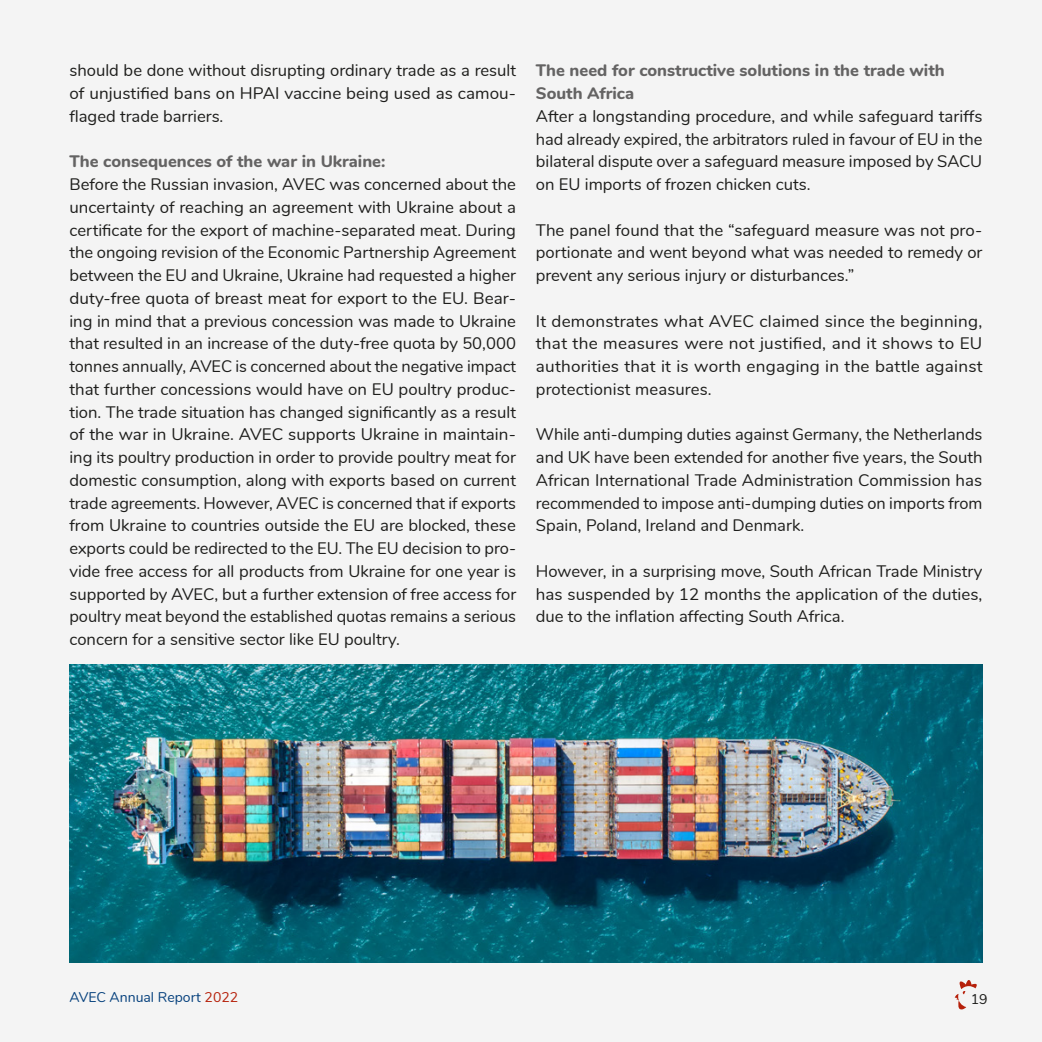
<style>
.page{position:relative;width:1042px;height:1042px;background:#f4f4f4}
.page>*{position:absolute;margin:0;border:0;box-sizing:border-box;transform-origin:0 0}
.t1{font:16.62px/22.8px "Nunito";color:#1d1d1b;text-align:justify}
.t2{font:800 16.62px/22.8px "Nunito";color:#646363}
.t3{font:14px "Nunito";color:#06417d}
.t4{font:14px "Nunito";color:#1d1d1b}
.s1{color:#b6200a}
</style>
<div class="page">
<img style="left:69px;top:665px;width:913px;height:298px">
<svg style="left:954px;top:980px;width:23px;height:30px"></svg>
<p class="t1" style="left:69px;top:58px;width:448px">should be done without disrupting ordinary trade as a result of unjustified bans on HPAI vaccine being used as camou&shy;flaged trade barriers.</p>
<p class="t2" style="left:69px;top:149px;width:317px">The consequences of the war in Ukraine:</p>
<p class="t1" style="left:69px;top:172px;width:448px">Before the Russian invasion, AVEC was concerned about the uncertainty of reaching an agreement with Ukraine about a certificate for the export of machine-separated meat. During the ongoing revision of the Economic Partnership Agreement between the EU and Ukraine, Ukraine had requested a higher duty-free quota of breast meat for export to the EU. Bear&shy;ing in mind that a previous concession was made to Ukraine that resulted in an increase of the duty-free quota by 50,000 tonnes annually, AVEC is concerned about the negative impact that further concessions would have on EU poultry produc&shy;tion. The trade situation has changed significantly as a result of the war in Ukraine. AVEC supports Ukraine in maintain&shy;ing its poultry production in order to provide poultry meat for domestic consumption, along with exports based on current trade agreements. However, AVEC is concerned that if exports from Ukraine to countries outside the EU are blocked, these exports could be redirected to the EU. The EU decision to pro&shy;vide free access for all products from Ukraine for one year is supported by AVEC, but a further extension of free access for poultry meat beyond the established quotas remains a serious concern for a sensitive sector like EU poultry.</p>
<p class="t2" style="left:536px;top:58px;width:410px">The need for constructive solutions in the trade with<br>South Africa</p>
<p class="t1" style="left:536px;top:104px;width:448px">After a longstanding procedure, and while safeguard tariffs had already expired, the arbitrators ruled in favour of EU in the bilateral dispute over a safeguard measure imposed by SACU on EU imports of frozen chicken cuts.</p>
<p class="t1" style="left:536px;top:218px;width:448px">The panel found that the “safeguard measure was not pro&shy;portionate and went beyond what was needed to remedy or prevent any serious injury or disturbances.”</p>
<p class="t1" style="left:536px;top:309px;width:448px">It demonstrates what AVEC claimed since the beginning, that the measures were not justified, and it shows to EU authorities that it is worth engaging in the battle against protectionist measures.</p>
<p class="t1" style="left:536px;top:422px;width:448px">While anti-dumping duties against Germany, the Netherlands and UK have been extended for another five years, the South African International Trade Administration Commission has recommended to impose anti-dumping duties on imports from Spain, Poland, Ireland and Denmark.</p>
<p class="t1" style="left:536px;top:559px;width:448px">However, in a surprising move, South African Trade Ministry has suspended by 12 months the application of the duties, due to the inflation affecting South Africa.</p>
<p class="t3" style="left:69px;top:986px;width:170px">AVEC Annual Report <span class="s1">2022</span></p>
<p class="t4" style="left:971px;top:989px;width:18px">19</p>
</div>
